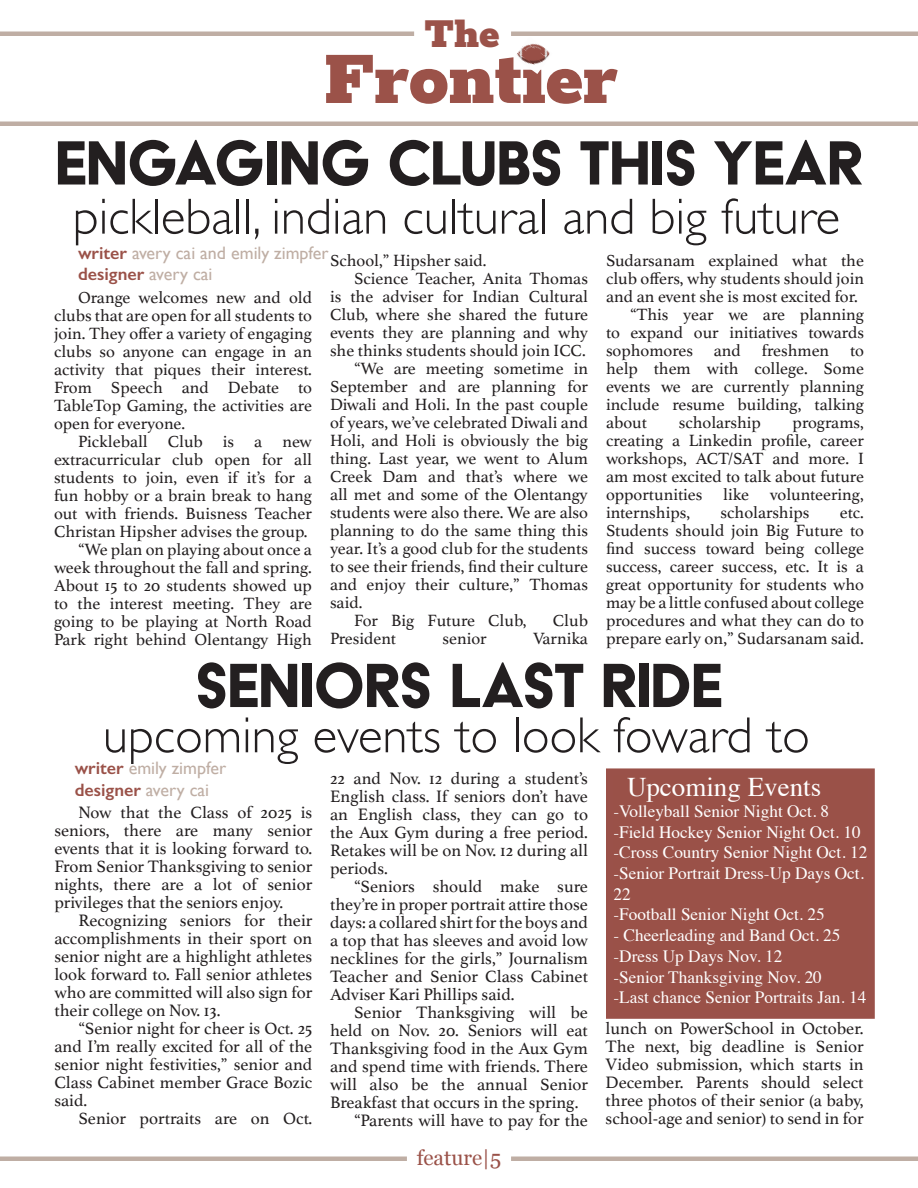
<style>
.page{position:relative;width:918px;height:1188px;background:#fff}
.page>*{position:absolute;margin:0;border:0;box-sizing:border-box;transform-origin:0 0}
.t1{font:900 82.5px "Rokkitt";color:#9b5249}
.t2{font:72px "Acier BAT Display Solid";color:#231f20}
.t3{font:300 51px "Gill Sans";color:#231f20}
.t4{font:900 45px "Rokkitt";color:#9b5249}
.t5{font:27px "Times";color:#fff}
.t6{font:21px "Georgia";color:#9a5148}
.t7{font:18px/21.6px "Gill Sans";color:#bfaea4}
.t8{font:17.4px/18px "Athelas";color:#231f20;text-align:justify}
.t9{font:17.25px/20.7px "Times";color:#fff}
.t10{font:17.1px/18px "Athelas";color:#231f20;text-align:justify}
.s1{font-weight:600;color:#9a5148}
</style>
<div class="page">
<hr style="left:0;top:32px;width:414px;height:4px;background:#bfaea4">
<hr style="left:511px;top:32px;width:407px;height:4px;background:#bfaea4">
<hr style="left:0;top:122px;width:918px;height:4px;background:#bfaea4">
<div style="left:0;top:1156px;width:407px;height:5px;background:#bfaea4"></div>
<div style="left:511px;top:1156px;width:407px;height:5px;background:#bfaea4"></div>
<img style="left:522px;top:43px;width:26px;height:18px">
<img style="left:518px;top:48px;width:26px;height:14px">
<img style="left:517px;top:53px;width:24px;height:10px">
<img style="left:517px;top:58px;width:22px;height:6px">
<div style="left:610px;top:772px;width:261px;height:243px;background:#9a5148"></div>
<div style="left:606px;top:768px;width:269px;height:251px;border:8px solid #9a5149"></div>
<h3 class="t4" style="left:424px;top:-3px;width:77px">The</h3>
<h1 class="t1" style="left:322px;top:11px;width:297px">Frontier</h1>
<h2 class="t2" style="left:55px;top:125px;width:809px">ENGAGING CLUBS THIS YEAR</h2>
<h3 class="t3" style="left:73px;top:177px;width:769px">pickleball, indian cultural and big future</h3>
<p class="t7" style="left:78px;top:242px;width:252px"><span class="s1">writer</span> avery cai and emily zimpfer <span class="s1">designer</span> avery cai</p>
<p class="t10" style="left:330px;top:251px;width:158px">School,” Hipsher said.</p>
<p class="t10" style="left:354px;top:269px;width:236px">Science Teacher, Anita Thomas</p>
<p class="t10" style="left:330px;top:287px;width:260px">is the adviser for Indian Cultural</p>
<p class="t10" style="left:330px;top:305px;width:260px">Club, where she shared the future</p>
<p class="t10" style="left:330px;top:323px;width:260px">events they are planning and why</p>
<p class="t10" style="left:330px;top:341px;width:257px">she thinks students should join ICC.</p>
<p class="t10" style="left:354px;top:359px;width:236px">“We are meeting sometime in</p>
<p class="t10" style="left:330px;top:377px;width:260px">September and are planning for</p>
<p class="t10" style="left:330px;top:395px;width:260px">Diwali and Holi. In the past couple</p>
<p class="t10" style="left:330px;top:413px;width:260px">of years, we’ve celebrated Diwali and</p>
<p class="t10" style="left:330px;top:431px;width:260px">Holi, and Holi is obviously the big</p>
<p class="t10" style="left:330px;top:449px;width:259px">thing. Last year, we went to Alum</p>
<p class="t10" style="left:330px;top:467px;width:259px">Creek Dam and that’s where we</p>
<p class="t10" style="left:330px;top:485px;width:259px">all met and some of the Olentangy</p>
<p class="t10" style="left:330px;top:503px;width:260px">students were also there. We are also</p>
<p class="t10" style="left:330px;top:521px;width:260px">planning to do the same thing this</p>
<p class="t10" style="left:330px;top:539px;width:260px">year. It’s a good club for the students</p>
<p class="t10" style="left:330px;top:557px;width:260px">to see their friends, find their culture</p>
<p class="t10" style="left:330px;top:575px;width:260px">and enjoy their culture,” Thomas</p>
<p class="t10" style="left:330px;top:593px;width:34px">said.</p>
<p class="t10" style="left:354px;top:611px;width:174px">For Big Future Club,</p>
<p class="t10" style="left:553px;top:611px;width:37px">Club</p>
<p class="t10" style="left:330px;top:629px;width:68px">President</p>
<p class="t10" style="left:443px;top:629px;width:46px">senior</p>
<p class="t10" style="left:533px;top:629px;width:56px">Varnika</p>
<p class="t10" style="left:606px;top:251px;width:260px">Sudarsanam explained what the</p>
<p class="t10" style="left:606px;top:269px;width:260px">club offers, why students should join</p>
<p class="t10" style="left:606px;top:287px;width:253px">and an event she is most excited for.</p>
<p class="t10" style="left:630px;top:305px;width:235px">“This year we are planning</p>
<p class="t10" style="left:606px;top:323px;width:260px">to expand our initiatives towards</p>
<p class="t10" style="left:606px;top:341px;width:260px">sophomores and freshmen to</p>
<p class="t10" style="left:606px;top:359px;width:260px">help them with college. Some</p>
<p class="t10" style="left:606px;top:377px;width:260px">events we are currently planning</p>
<p class="t10" style="left:606px;top:395px;width:259px">include resume building, talking</p>
<p class="t10" style="left:606px;top:413px;width:42px">about</p>
<p class="t10" style="left:679px;top:413px;width:84px">scholarship</p>
<p class="t10" style="left:54px;top:288px;width:260px;text-indent:24px">Orange welcomes new and old clubs that are open for all students to join. They offer a variety of engaging clubs so anyone can engage in an activity that piques their interest.<br>From Speech and Debate to TableTop Gaming, the activities are open for everyone.</p>
<p class="t10" style="left:54px;top:432px;width:260px;text-align:right">Pickleball Club is a new extracurricular club open for all students to join, even if it’s for a fun hobby or a brain break to hang out with friends. Buisness Teacher<br>Christan Hipsher advises the group. “We plan on playing about once a week throughout the fall and spring.<br>About 15 to 20 students showed up to the interest meeting. They are going to be playing at North Road<br>Park right behind Olentangy High</p>
<p class="t10" style="left:606px;top:413px;width:260px;text-indent:187px">programs, creating a Linkedin profile, career workshops, ACT/SAT and more. I am most excited to talk about future opportunities like volunteering, internships,</p>
<p class="t10" style="left:721px;top:503px;width:90px">scholarships</p>
<p class="t10" style="left:606px;top:503px;width:260px;text-indent:234px">etc.<br>Students should join Big Future to find success toward being college success, career success, etc. It is a great opportunity for students who may be a little confused about college procedures and what they can do to</p>
<p class="t8" style="left:606px;top:629px;width:259px">prepare early on,” Sudarsanam said.</p>
<h2 class="t2" style="left:196px;top:647px;width:528px">SENIORS LAST RIDE</h2>
<h3 class="t3" style="left:103px;top:695px;width:708px">upcoming events to look foward to</h3>
<h3 class="t5" style="left:627px;top:762px;width:196px">Upcoming Events</h3>
<p class="t9" style="left:614px;top:799px;width:255px">-Volleyball Senior Night Oct. 8 -Field Hockey Senior Night Oct. 10 -Cross Country Senior Night Oct. 12 -Senior Portrait Dress-Up Days Oct.<br>22<br>-Football Senior Night Oct. 25</p>
<p class="t9" style="left:614px;top:923px;width:254px">- Cheerleading and Band Oct. 25 -Dress Up Days Nov. 12<br>-Senior Thanksgiving Nov. 20<br>-Last chance Senior Portraits Jan. 14</p>
<p class="t7" style="left:75px;top:757px;width:153px"><span class="s1">writer</span> emily zimpfer <span class="s1">designer</span> avery cai</p>
<p class="t8" style="left:330px;top:769px;width:260px">22 and Nov. 12 during a student’s English class. If seniors don’t have an English class, they can go to the Aux Gym during a free period.<br>Retakes will be on Nov. 12 during all periods.</p>
<p class="t8" style="left:330px;top:877px;width:260px;text-indent:24px">“Seniors should make sure they’re in proper portrait attire those days: a collared shirt for the boys and a top that has sleeves and avoid low necklines for the girls,” Journalism Teacher and Senior Class Cabinet Adviser Kari Phillips said.</p>
<p class="t8" style="left:354px;top:1003px;width:236px">Senior Thanksgiving will be</p>
<p class="t8" style="left:330px;top:1021px;width:260px">held on Nov. 20. Seniors will eat</p>
<p class="t8" style="left:330px;top:1039px;width:260px">Thanksgiving food in the Aux Gym</p>
<p class="t8" style="left:330px;top:1057px;width:260px">and spend time with friends. There</p>
<p class="t8" style="left:330px;top:1075px;width:260px">will also be the annual Senior</p>
<p class="t8" style="left:330px;top:1093px;width:250px">Breakfast that occurs in the spring.</p>
<p class="t8" style="left:354px;top:1111px;width:236px">“Parents will have to pay for the</p>
<p class="t8" style="left:54px;top:803px;width:260px;text-indent:24px">Now that the Class of 2025 is seniors, there are many senior events that it is looking forward to.<br>From Senior Thanksgiving to senior nights, there are a lot of senior privileges that the seniors enjoy.</p>
<p class="t8" style="left:54px;top:911px;width:260px;text-indent:24px">Recognizing seniors for their accomplishments in their sport on senior night are a highlight athletes look forward to. Fall senior athletes who are committed will also sign for their college on Nov. 13.</p>
<p class="t8" style="left:54px;top:1019px;width:260px;text-indent:24px">“Senior night for cheer is Oct. 25 and I’m really excited for all of the senior night festivities,” senior and Class Cabinet member Grace Bozic said.</p>
<p class="t8" style="left:78px;top:1109px;width:236px">Senior portraits are on Oct.</p>
<p class="t8" style="left:606px;top:1019px;width:260px">lunch on PowerSchool in October.<br>The next, big deadline is Senior Video submission, which starts in December. Parents should select three photos of their senior (a baby, school-age and senior) to send in for</p>
<p class="t6" style="left:417px;top:1142px;width:86px">feature|5</p>
</div>
